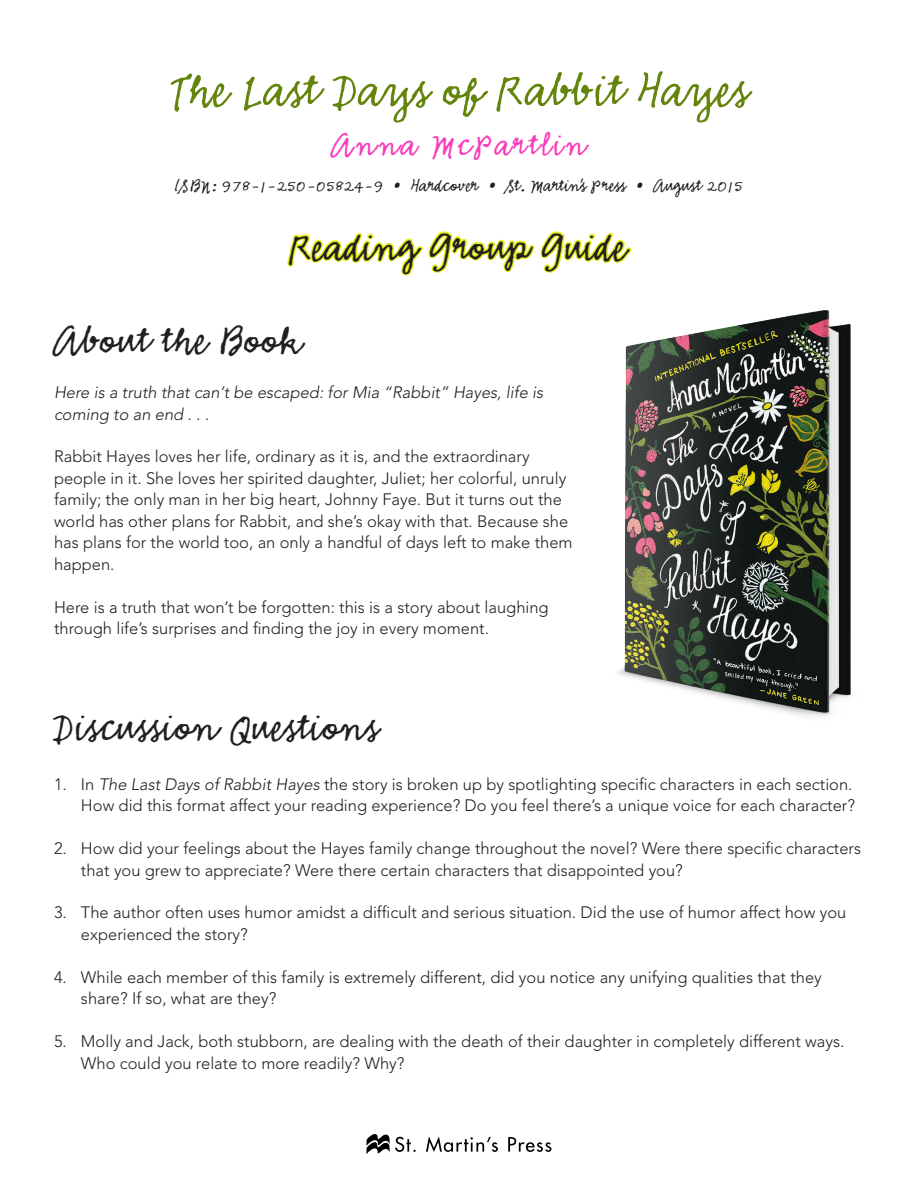
<style>
.page{position:relative;width:918px;height:1188px;background:#fff}
.page>*{position:absolute;margin:0;border:0;box-sizing:border-box;transform-origin:0 0}
.t1{font:54px "Emmascript MVB";color:#63850c}
.t2{font:45px/93.6px "Emmascript MVB";color:#231f20}
.t3{font:36px "Emmascript MVB";letter-spacing:.075em;color:#f93cba}
.t4{font:19.5px "Emmascript MVB";color:#231f20}
.t5{font:300 16.5px/21.5px "Avenir";color:#231f20}
.t6{font:italic 300 16.5px/21.5px "Avenir";color:#231f20}
.s1{font-style:italic}
</style>
<div class="page">
<svg style="left:287px;top:231px;width:248px;height:45px"></svg>
<svg style="left:542px;top:231px;width:90px;height:42px"></svg>
<img style="left:618px;top:310px;width:233px;height:406px">
<svg style="left:367px;top:1134px;width:49px;height:20px"></svg>
<svg style="left:426px;top:1136px;width:72px;height:16px"></svg>
<svg style="left:508px;top:1137px;width:43px;height:15px"></svg>
<h1 class="t1" style="left:169px;top:61px;width:582px">The Last Days of Rabbit Hayes</h1>
<h3 class="t3" style="left:331px;top:125px;width:257px">Anna McPartlin</h3>
<p class="t4" style="left:175px;top:175px;width:570px">ISBN: 978-1-250-05824-9 • Hardcover • St. Martin’s Press • August 2015</p>
<h2 class="t2" style="left:54px;top:202px;width:576px;text-indent:236px">Reading Group Guide<br>About the Book</h2>
<p class="t6" style="left:54px;top:382px;width:491px">Here is a truth that can’t be escaped: for Mia “Rabbit” Hayes, life is coming to an end . . .</p>
<p class="t5" style="left:54px;top:446px;width:520px">Rabbit Hayes loves her life, ordinary as it is, and the extraordinary people in it. She loves her spirited daughter, Juliet; her colorful, unruly family; the only man in her big heart, Johnny Faye. But it turns out the world has other plans for Rabbit, and she’s okay with that. Because she has plans for the world too, an only a handful of days left to make them happen.</p>
<p class="t5" style="left:54px;top:596px;width:496px">Here is a truth that won’t be forgotten: this is a story about laughing through life’s surprises and finding the joy in every moment.</p>
<h2 class="t2" style="left:54px;top:682px;width:327px">Discussion Questions</h2>
<p class="t5" style="left:54px;top:773px;width:803px;text-align:right">1. In <span class="s1">The Last Days of Rabbit Hayes</span> the story is broken up by spotlighting specific characters in each section.<br>How did this format affect your reading experience? Do you feel there’s a unique voice for each character?</p>
<p class="t5" style="left:81px;top:838px;width:782px;text-indent:-27px">2. How did your feelings about the Hayes family change throughout the novel? Were there specific characters that you grew to appreciate? Were there certain characters that disappointed you?</p>
<p class="t5" style="left:81px;top:902px;width:767px;text-indent:-27px">3. The author often uses humor amidst a difficult and serious situation. Did the use of humor affect how you experienced the story?</p>
<p class="t5" style="left:81px;top:966px;width:742px;text-indent:-27px">4. While each member of this family is extremely different, did you notice any unifying qualities that they share? If so, what are they?</p>
<p class="t5" style="left:81px;top:1031px;width:765px;text-indent:-27px">5. Molly and Jack, both stubborn, are dealing with the death of their daughter in completely different ways.<br>Who could you relate to more readily? Why?</p>
</div>
